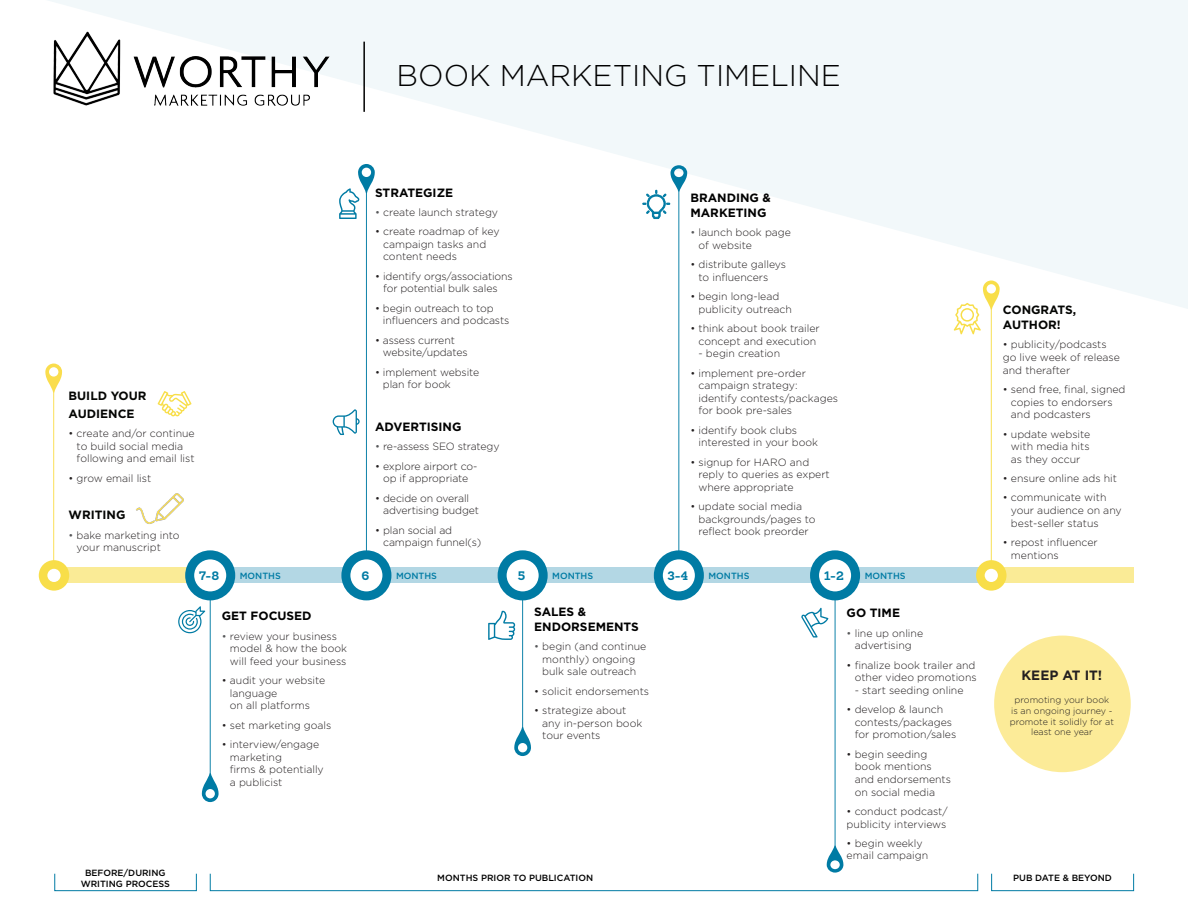
<style>
.page{position:relative;width:1188px;height:918px;background:#fff}
.page>*{position:absolute;margin:0;border:0;box-sizing:border-box;transform-origin:0 0}
.t1{font:300 30px "Gotham";color:#000}
.t2{font:700 13.5px "Gotham";color:#231f20}
.t3{font:700 12px/15px "Gotham";color:#000}
.t4{font:700 12px/18px "Gotham";color:#040503}
.t5{font:700 12px "Sanchez Slab";color:#007ba4}
.t6{font:300 10.5px/12.6px "Gotham";color:#231f20}
.t7{font:300 9px/10.8px "Gotham";color:#231f20;text-align:center}
.t8{font:500 9px/10.8px "Gotham";color:#000;text-align:center}
.t9{font:500 9px "Gotham";color:#007ba4}
.s1{color:#57585a}
</style>
<div class="page">
<svg style="left:48px;top:0;width:1140px;height:309px;fill:#f2f8fa"></svg>
<div style="left:210px;top:568px;width:781px;height:15px;background:#b3d7e4"></div>
<div style="left:54px;top:568px;width:156px;height:15px;background:#faeb96"></div>
<div style="left:991px;top:568px;width:143px;height:15px;background:#faeb96"></div>
<hr style="left:363px;top:42px;width:2px;height:70px;background:#000">
<div style="left:39px;top:560px;width:30px;height:31px;background:#f8de49;border-radius:50%"></div>
<div style="left:47px;top:569px;width:14px;height:13px;background:#fff;border-radius:50%"></div>
<div style="left:976px;top:560px;width:31px;height:31px;background:#f8de49;border-radius:50%"></div>
<div style="left:985px;top:569px;width:13px;height:13px;background:#fff;border-radius:50%"></div>
<svg style="left:190px;top:555px;width:41px;height:41px"></svg>
<div style="left:185px;top:550px;width:50px;height:50px;border:9px solid #007ba4;border-radius:50%"></div>
<svg style="left:346px;top:555px;width:41px;height:41px"></svg>
<div style="left:341px;top:550px;width:50px;height:50px;border:9px solid #007ba4;border-radius:50%"></div>
<svg style="left:502px;top:555px;width:41px;height:41px"></svg>
<div style="left:498px;top:550px;width:50px;height:50px;border:9px solid #007ba4;border-radius:50%"></div>
<svg style="left:658px;top:555px;width:41px;height:41px"></svg>
<div style="left:654px;top:550px;width:50px;height:50px;border:9px solid #007ba4;border-radius:50%"></div>
<svg style="left:815px;top:555px;width:41px;height:41px"></svg>
<div style="left:810px;top:550px;width:50px;height:50px;border:9px solid #007ba4;border-radius:50%"></div>
<div style="left:55px;top:874px;width:142px;height:17px;border:1px solid #007ba4"></div>
<div style="left:991px;top:874px;width:143px;height:17px;border:1px solid #007ba4"></div>
<div style="left:210px;top:874px;width:768px;height:17px;border:1px solid #007ba4"></div>
<svg style="left:488px;top:553px;width:43px;height:203px"></svg>
<svg style="left:158px;top:391px;width:33px;height:25px"></svg>
<svg style="left:178px;top:552px;width:41px;height:250px"></svg>
<svg style="left:643px;top:165px;width:44px;height:421px"></svg>
<svg style="left:801px;top:579px;width:42px;height:294px"></svg>
<svg style="left:333px;top:164px;width:42px;height:397px"></svg>
<svg style="left:954px;top:280px;width:46px;height:298px"></svg>
<img style="left:48px;top:23px;width:287px;height:99px">
<svg style="left:45px;top:364px;width:17px;height:199px"></svg>
<div style="left:995px;top:637px;width:135px;height:134px;background:#fceb98;border-radius:50%"></div>
<img style="left:136px;top:493px;width:48px;height:31px">
<p class="t1" style="left:397px;top:57px;width:446px">BOOK MARKETING TIMELINE</p>
<p class="t4" style="left:69px;top:387px;width:79px">BUILD YOUR<br>AUDIENCE</p>
<p class="t6" style="left:77px;top:427px;width:120px;text-indent:-8px">• create and/or continue to build social media following and email list</p>
<p class="t6" style="left:69px;top:471px;width:84px">• grow email list</p>
<p class="t4" style="left:69px;top:506px;width:58px">WRITING</p>
<p class="t6" style="left:77px;top:529px;width:104px;text-indent:-8px"><span class="s1">•</span> bake marketing into your manuscript</p>
<p class="t3" style="left:375px;top:185px;width:80px">STRATEGIZE</p>
<p class="t6" style="left:375px;top:206px;width:125px"><span class="s1">•</span> create launch strategy</p>
<p class="t6" style="left:383px;top:225px;width:118px;text-indent:-8px">• create roadmap of key campaign tasks and content needs</p>
<p class="t6" style="left:383px;top:269px;width:131px;text-indent:-8px">• identify orgs/associations for potential bulk sales</p>
<p class="t6" style="left:383px;top:301px;width:128px;text-indent:-8px">• begin outreach to top influencers and podcasts</p>
<p class="t6" style="left:383px;top:333px;width:86px;text-indent:-8px">• assess current website/updates</p>
<p class="t6" style="left:383px;top:365px;width:98px;text-indent:-8px">• implement website plan for book</p>
<p class="t3" style="left:375px;top:419px;width:88px">ADVERTISING</p>
<p class="t6" style="left:375px;top:440px;width:126px"><span class="s1">•</span> re-assess SEO strategy</p>
<p class="t6" style="left:375px;top:459px;width:104px;text-align:center">• explore airport co&shy;op if appropriate</p>
<p class="t6" style="left:383px;top:491px;width:98px;text-indent:-8px">• decide on overall advertising budget</p>
<p class="t6" style="left:383px;top:523px;width:100px;text-indent:-8px">• plan social ad campaign funnel(s)</p>
<p class="t3" style="left:690px;top:190px;width:82px">BRANDING &amp;<br>MARKETING</p>
<p class="t6" style="left:699px;top:226px;width:94px;text-indent:-8px"><span class="s1">•</span> launch book page of website</p>
<p class="t6" style="left:699px;top:258px;width:89px;text-indent:-8px">• distribute galleys to influencers</p>
<p class="t6" style="left:699px;top:290px;width:95px;text-indent:-8px">• begin long-lead publicity outreach</p>
<p class="t6" style="left:690px;top:322px;width:131px;text-align:center">• think about book trailer concept and execution</p>
<p class="t6" style="left:699px;top:347px;width:83px">- begin creation</p>
<p class="t6" style="left:699px;top:366px;width:141px;text-indent:-8px">• implement pre-order campaign strategy: identify contests/packages for book pre-sales</p>
<p class="t6" style="left:699px;top:423px;width:121px;text-indent:-8px">• identify book clubs interested in your book</p>
<p class="t6" style="left:699px;top:455px;width:133px;text-indent:-8px">• signup for HARO and reply to queries as expert where appropriate</p>
<p class="t6" style="left:699px;top:500px;width:119px;text-indent:-8px">• update social media backgrounds/pages to reflect book preorder</p>
<p class="t5" style="left:199px;top:567px;width:22px">7-8</p>
<p class="t5" style="left:361px;top:567px;width:9px">6</p>
<p class="t5" style="left:518px;top:567px;width:9px">5</p>
<p class="t5" style="left:667px;top:567px;width:22px">3-4</p>
<p class="t5" style="left:824px;top:567px;width:21px">1-2</p>
<p class="t9" style="left:240px;top:570px;width:43px">MONTHS</p>
<p class="t9" style="left:396px;top:570px;width:43px">MONTHS</p>
<p class="t9" style="left:552px;top:570px;width:43px">MONTHS</p>
<p class="t9" style="left:708px;top:570px;width:43px">MONTHS</p>
<p class="t9" style="left:865px;top:570px;width:43px">MONTHS</p>
<p class="t3" style="left:222px;top:609px;width:91px">GET FOCUSED</p>
<p class="t6" style="left:230px;top:629px;width:119px;text-indent:-8px"><span class="s1">•</span> review your business model &amp; how the book will feed your business</p>
<p class="t6" style="left:230px;top:674px;width:97px;text-indent:-8px">• audit your website language<br>on all platforms</p>
<p class="t6" style="left:222px;top:719px;width:111px">• set marketing goals</p>
<p class="t6" style="left:230px;top:738px;width:95px;text-indent:-8px">• interview/engage marketing<br>firms &amp; potentially a publicist</p>
<p class="t3" style="left:534px;top:604px;width:106px">SALES &amp;<br>ENDORSEMENTS</p>
<p class="t6" style="left:534px;top:640px;width:114px;text-align:center"><span class="s1">•</span> begin (and continue monthly) ongoing bulk sale outreach</p>
<p class="t6" style="left:534px;top:685px;width:116px">• solicit endorsements</p>
<p class="t6" style="left:542px;top:704px;width:102px;text-indent:-8px">• strategize about any in-person book tour events</p>
<p class="t8" style="left:81px;top:867px;width:91px">BEFORE/DURING<br>WRITING PROCESS</p>
<p class="t8" style="left:437px;top:872px;width:157px">MONTHS PRIOR TO PUBLICATION</p>
<p class="t3" style="left:847px;top:606px;width:55px">GO TIME</p>
<p class="t6" style="left:847px;top:626px;width:78px;text-align:center"><span class="s1">•</span> line up online advertising</p>
<p class="t6" style="left:847px;top:658px;width:132px;text-align:right">• finalize book trailer and other video promotions</p>
<p class="t6" style="left:855px;top:684px;width:110px">- start seeding online</p>
<p class="t6" style="left:855px;top:703px;width:103px;text-indent:-8px">• develop &amp; launch contests/packages for promotion/sales</p>
<p class="t6" style="left:855px;top:748px;width:98px;text-indent:-8px">• begin seeding book mentions and endorsements on social media</p>
<p class="t6" style="left:847px;top:805px;width:102px">• conduct podcast/ publicity interviews</p>
<p class="t6" style="left:847px;top:837px;width:83px">• begin weekly email campaign</p>
<p class="t4" style="left:1003px;top:302px;width:75px;line-height:15px">CONGRATS,<br>AUTHOR!</p>
<p class="t6" style="left:1003px;top:338px;width:119px">• publicity/podcasts go live week of release and therafter</p>
<p class="t6" style="left:1011px;top:383px;width:116px;text-indent:-8px">• send free, final, signed copies to endorsers and podcasters</p>
<p class="t6" style="left:1011px;top:427px;width:81px;text-align:justify;text-indent:-8px">• update website with media hits as they occur</p>
<p class="t6" style="left:1003px;top:472px;width:116px">• ensure online ads hit</p>
<p class="t6" style="left:1011px;top:491px;width:112px;text-indent:-8px">• communicate with your audience on any best-seller status</p>
<p class="t6" style="left:1011px;top:536px;width:88px;text-indent:-8px">• repost influencer mentions</p>
<p class="t2" style="left:1021px;top:666px;width:82px">KEEP AT IT!</p>
<p class="t7" style="left:1010px;top:694px;width:106px">promoting your book<br>is an ongoing journey - promote it solidly for at least one year</p>
<p class="t8" style="left:1013px;top:872px;width:100px">PUB DATE &amp; BEYOND</p>
</div>
